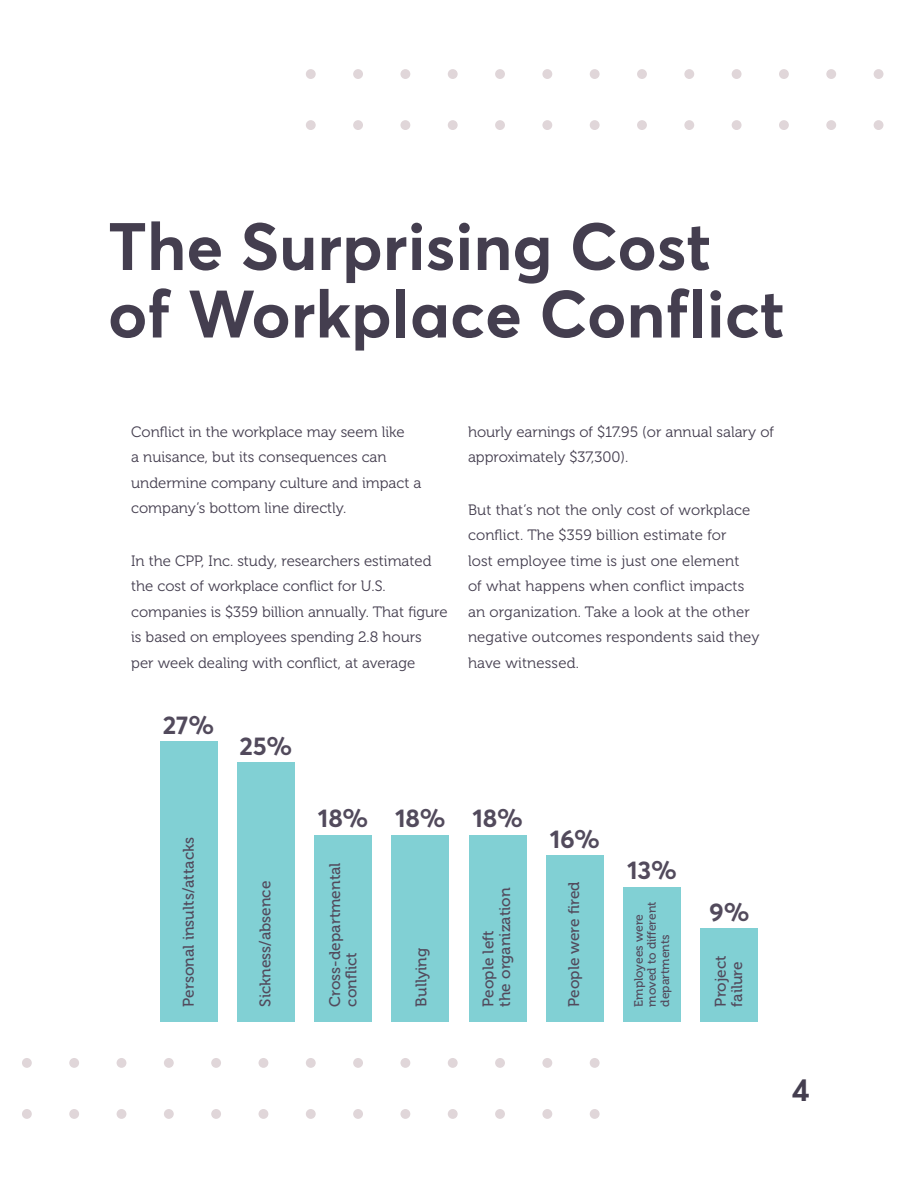
<style>
.page{position:relative;width:918px;height:1188px;background:#fff}
.page>*{position:absolute;margin:0;border:0;box-sizing:border-box;transform-origin:0 0}
.t1{font:700 66px/67.5px "Averta";color:#443e4f}
.t2{font:700 31.5px "Averta";color:#443e4f}
.t3{font:700 25.35px "Averta";color:#524a5c}
.t4{font:15.45px/16.5px "Museo 500";color:#524a5c}
.Body_Copy{font:15px/25.5px "Museo 300";color:#443e4f}
.t5{font:12.15px/13.2px "Museo 500";color:#524a5c}
</style>
<div class="page">
<div style="left:259px;top:1058px;width:9px;height:10px;background:#e0d6d9;border-radius:50%"></div>
<div style="left:259px;top:1109px;width:9px;height:10px;background:#e0d6d9;border-radius:50%"></div>
<div style="left:69px;top:1058px;width:10px;height:10px;background:#e0d6d9;border-radius:50%"></div>
<div style="left:69px;top:1109px;width:10px;height:10px;background:#e0d6d9;border-radius:50%"></div>
<div style="left:448px;top:1058px;width:10px;height:10px;background:#e0d6d9;border-radius:50%"></div>
<div style="left:448px;top:1109px;width:10px;height:10px;background:#e0d6d9;border-radius:50%"></div>
<div style="left:353px;top:1058px;width:10px;height:10px;background:#e0d6d9;border-radius:50%"></div>
<div style="left:353px;top:1109px;width:10px;height:10px;background:#e0d6d9;border-radius:50%"></div>
<div style="left:164px;top:1058px;width:10px;height:10px;background:#e0d6d9;border-radius:50%"></div>
<div style="left:164px;top:1109px;width:10px;height:10px;background:#e0d6d9;border-radius:50%"></div>
<div style="left:542px;top:1058px;width:10px;height:10px;background:#e0d6d9;border-radius:50%"></div>
<div style="left:542px;top:1109px;width:10px;height:10px;background:#e0d6d9;border-radius:50%"></div>
<div style="left:306px;top:1058px;width:10px;height:10px;background:#e0d6d9;border-radius:50%"></div>
<div style="left:306px;top:1109px;width:10px;height:10px;background:#e0d6d9;border-radius:50%"></div>
<div style="left:117px;top:1058px;width:9px;height:10px;background:#e0d6d9;border-radius:50%"></div>
<div style="left:117px;top:1109px;width:9px;height:10px;background:#e0d6d9;border-radius:50%"></div>
<div style="left:495px;top:1058px;width:10px;height:10px;background:#e0d6d9;border-radius:50%"></div>
<div style="left:495px;top:1109px;width:10px;height:10px;background:#e0d6d9;border-radius:50%"></div>
<div style="left:22px;top:1058px;width:10px;height:10px;background:#e0d6d9;border-radius:50%"></div>
<div style="left:22px;top:1109px;width:10px;height:10px;background:#e0d6d9;border-radius:50%"></div>
<div style="left:400px;top:1058px;width:10px;height:10px;background:#e0d6d9;border-radius:50%"></div>
<div style="left:400px;top:1109px;width:10px;height:10px;background:#e0d6d9;border-radius:50%"></div>
<div style="left:211px;top:1058px;width:10px;height:10px;background:#e0d6d9;border-radius:50%"></div>
<div style="left:211px;top:1109px;width:10px;height:10px;background:#e0d6d9;border-radius:50%"></div>
<div style="left:590px;top:1058px;width:10px;height:10px;background:#e0d6d9;border-radius:50%"></div>
<div style="left:590px;top:1109px;width:10px;height:10px;background:#e0d6d9;border-radius:50%"></div>
<div style="left:448px;top:69px;width:10px;height:10px;background:#e0d6d9;border-radius:50%"></div>
<div style="left:448px;top:120px;width:10px;height:10px;background:#e0d6d9;border-radius:50%"></div>
<div style="left:353px;top:69px;width:10px;height:10px;background:#e0d6d9;border-radius:50%"></div>
<div style="left:353px;top:120px;width:10px;height:10px;background:#e0d6d9;border-radius:50%"></div>
<div style="left:542px;top:69px;width:10px;height:10px;background:#e0d6d9;border-radius:50%"></div>
<div style="left:542px;top:120px;width:10px;height:10px;background:#e0d6d9;border-radius:50%"></div>
<div style="left:306px;top:69px;width:10px;height:10px;background:#e0d6d9;border-radius:50%"></div>
<div style="left:306px;top:120px;width:10px;height:10px;background:#e0d6d9;border-radius:50%"></div>
<div style="left:495px;top:69px;width:10px;height:10px;background:#e0d6d9;border-radius:50%"></div>
<div style="left:495px;top:120px;width:10px;height:10px;background:#e0d6d9;border-radius:50%"></div>
<div style="left:400px;top:69px;width:10px;height:10px;background:#e0d6d9;border-radius:50%"></div>
<div style="left:400px;top:120px;width:10px;height:10px;background:#e0d6d9;border-radius:50%"></div>
<div style="left:590px;top:69px;width:10px;height:10px;background:#e0d6d9;border-radius:50%"></div>
<div style="left:590px;top:120px;width:10px;height:10px;background:#e0d6d9;border-radius:50%"></div>
<div style="left:637px;top:69px;width:10px;height:10px;background:#e0d6d9;border-radius:50%"></div>
<div style="left:637px;top:120px;width:10px;height:10px;background:#e0d6d9;border-radius:50%"></div>
<div style="left:826px;top:69px;width:10px;height:10px;background:#e0d6d9;border-radius:50%"></div>
<div style="left:826px;top:120px;width:10px;height:10px;background:#e0d6d9;border-radius:50%"></div>
<div style="left:732px;top:69px;width:10px;height:10px;background:#e0d6d9;border-radius:50%"></div>
<div style="left:732px;top:120px;width:10px;height:10px;background:#e0d6d9;border-radius:50%"></div>
<div style="left:684px;top:69px;width:10px;height:10px;background:#e0d6d9;border-radius:50%"></div>
<div style="left:684px;top:120px;width:10px;height:10px;background:#e0d6d9;border-radius:50%"></div>
<div style="left:874px;top:69px;width:9px;height:10px;background:#e0d6d9;border-radius:50%"></div>
<div style="left:874px;top:120px;width:9px;height:10px;background:#e0d6d9;border-radius:50%"></div>
<div style="left:779px;top:69px;width:10px;height:10px;background:#e0d6d9;border-radius:50%"></div>
<div style="left:779px;top:120px;width:10px;height:10px;background:#e0d6d9;border-radius:50%"></div>
<div style="left:160px;top:741px;width:57px;height:281px;background:#81d0d4"></div>
<div style="left:623px;top:887px;width:58px;height:135px;background:#81d0d4"></div>
<div style="left:701px;top:928px;width:57px;height:94px;background:#81d0d4"></div>
<div style="left:546px;top:856px;width:58px;height:166px;background:#81d0d4"></div>
<div style="left:469px;top:835px;width:57px;height:187px;background:#81d0d4"></div>
<div style="left:392px;top:835px;width:57px;height:187px;background:#81d0d4"></div>
<div style="left:314px;top:835px;width:58px;height:187px;background:#81d0d4"></div>
<div style="left:237px;top:762px;width:58px;height:260px;background:#81d0d4"></div>
<h1 class="t1" style="left:108px;top:212px;width:678px">The Surprising Cost of Workplace Conflict</h1>
<p class="Body_Copy" style="left:131px;top:419px;width:292px">Conflict in the workplace may seem like<br>a nuisance, but its consequences can undermine company culture and impact a company’s bottom line directly.</p>
<p class="Body_Copy" style="left:131px;top:548px;width:318px">In the CPP, Inc. study, researchers estimated the cost of workplace conflict for U.S. companies is $359 billion annually. That figure is based on employees spending 2.8 hours per week dealing with conflict, at average</p>
<p class="t3" style="left:163px;top:709px;width:53px">27%</p>
<p class="t3" style="left:239px;top:730px;width:55px">25%</p>
<p class="Body_Copy" style="left:468px;top:419px;width:308px">hourly earnings of $17.95 (or annual salary of approximately $37,300).</p>
<p class="Body_Copy" style="left:468px;top:497px;width:293px">But that’s not the only cost of workplace conflict. The $359 billion estimate for<br>lost employee time is just one element<br>of what happens when conflict impacts an organization. Take a look at the other negative outcomes respondents said they have witnessed.</p>
<p class="t4" style="left:180px;top:1007px;width:171px;rotate:-90deg">Personal insults/attacks</p>
<p class="t4" style="left:257px;top:1007px;width:127px;rotate:-90deg">Sickness/absence</p>
<p class="t3" style="left:318px;top:802px;width:52px">18%</p>
<p class="t4" style="left:327px;top:1007px;width:146px;rotate:-90deg">Cross-departmental conflict</p>
<p class="t3" style="left:395px;top:802px;width:52px">18%</p>
<p class="t4" style="left:413px;top:1007px;width:60px;rotate:-90deg">Bullying</p>
<p class="t3" style="left:472px;top:802px;width:52px">18%</p>
<p class="t4" style="left:480px;top:1007px;width:121px;rotate:-90deg">People left<br>the organization</p>
<p class="t3" style="left:550px;top:823px;width:52px">16%</p>
<p class="t4" style="left:566px;top:1007px;width:126px;rotate:-90deg">People were fired</p>
<p class="t3" style="left:627px;top:854px;width:51px">13%</p>
<p class="t5" style="left:632px;top:1007px;width:106px;rotate:-90deg">Employees were moved to di erent departments</p>
<p class="t3" style="left:709px;top:896px;width:42px">9%</p>
<p class="t4" style="left:712px;top:1007px;width:52px;rotate:-90deg">Project failure</p>
<h2 class="t2" style="left:792px;top:1070px;width:20px">4</h2>
</div>
